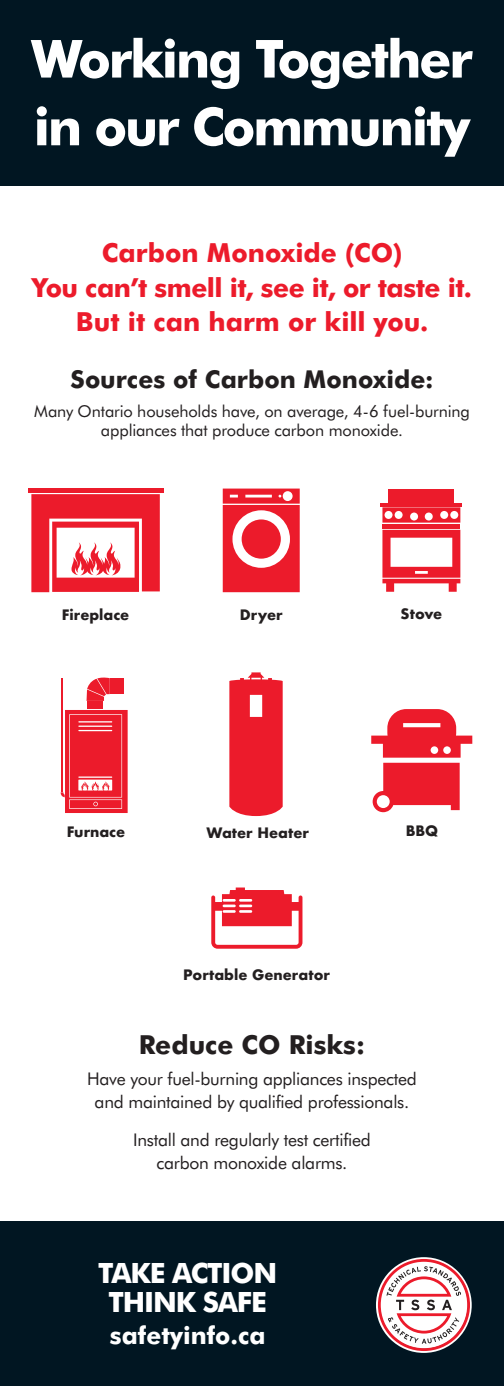
<style>
.page{position:relative;width:504px;height:1386px;background:#fff}
.page>*{position:absolute;margin:0;border:0;box-sizing:border-box;transform-origin:0 0}
.t1{font:700 52.5px "Futura BT";letter-spacing:-.04em;color:#fff}
.checkmarks{font:700 28px "Futura BT";letter-spacing:-.04em;color:#fff}
.t2{font:700 26.25px/34.5px "Futura BT";letter-spacing:-.005em;color:#ec1b2b;text-align:center}
.t3{font:700 26.25px "Futura BT";color:#231f20}
.t4{font:700 24.68px "Futura BT";color:#231f20}
.checkmarks-2{font:700 24.5px "Futura BT";color:#fff}
.t5{font:17.5px/22.8px "Futura BT";letter-spacing:-.015em;color:#231f20;text-align:center}
.t6{font:16.45px/19.8px "Futura BT";letter-spacing:-.005em;color:#231f20;text-align:center}
.t7{font:700 14px "Futura";color:#231f20}
</style>
<div class="page">
<div style="left:0;top:1222px;width:504px;height:164px;background:#011622"></div>
<div style="left:0;top:0;width:504px;height:185px;background:#011622"></div>
<svg style="left:376px;top:1257px;width:96px;height:96px"></svg>
<hr style="left:28px;top:489px;width:135px;height:4px;background:#ec1b2b">
<svg style="left:31px;top:494px;width:129px;height:98px"></svg>
<svg style="left:223px;top:489px;width:77px;height:103px"></svg>
<div style="left:88px;top:701px;width:15px;height:8px;background:#ec1b2b"></div>
<svg style="left:87px;top:677px;width:23px;height:24px"></svg>
<div style="left:110px;top:678px;width:14px;height:15px;background:#ec1b2b"></div>
<hr style="left:61px;top:678px;width:2px;height:114px;background:#ec1b2b">
<svg style="left:61px;top:710px;width:67px;height:103px;background:#ee3c49"></svg>
<div style="left:382px;top:524px;width:78px;height:5px;background:#ec1b2b"></div>
<hr style="left:381px;top:503px;width:81px;height:4px;background:#ec1b2b">
<div style="left:389px;top:489px;width:65px;height:14px;background:#ec1b2b"></div>
<svg style="left:382px;top:530px;width:78px;height:62px"></svg>
<svg style="left:382px;top:507px;width:78px;height:16px"></svg>
<svg style="left:229px;top:672px;width:54px;height:144px;background:#ee3341"></svg>
<svg style="left:211px;top:888px;width:91px;height:61px"></svg>
<svg style="left:371px;top:709px;width:101px;height:103px"></svg>
<p class="t1" style="left:31px;top:27px;width:443px">Working Together</p>
<p class="t1" style="left:34px;top:95px;width:438px">in our Community</p>
<p class="t2" style="left:32px;top:235px;width:441px">Carbon Monoxide (CO)<br>You can’t smell it, see it, or taste it.<br>But it can harm or kill you.</p>
<p class="t4" style="left:70px;top:364px;width:365px">Sources of Carbon Monoxide:</p>
<p class="t6" style="left:34px;top:400px;width:437px">Many Ontario households have, on average, 4-6 fuel-burning appliances that produce carbon monoxide.</p>
<p class="t7" style="left:62px;top:605px;width:69px">Fireplace</p>
<p class="t7" style="left:240px;top:605px;width:44px">Dryer</p>
<p class="t7" style="left:401px;top:604px;width:43px">Stove</p>
<p class="t7" style="left:67px;top:822px;width:60px">Furnace</p>
<p class="t7" style="left:207px;top:822px;width:104px">Water Heater</p>
<p class="t7" style="left:406px;top:821px;width:34px">BBQ</p>
<p class="t7" style="left:183px;top:965px;width:148px">Portable Generator</p>
<p class="t3" style="left:139px;top:1029px;width:228px">Reduce CO Risks:</p>
<p class="t5" style="left:87px;top:1067px;width:331px">Have your fuel-burning appliances inspected and maintained by qualified professionals.</p>
<p class="t5" style="left:133px;top:1128px;width:239px">Install and regularly test certified carbon monoxide alarms.</p>
<p class="checkmarks" style="left:98px;top:1256px;width:180px">TAKE ACTION</p>
<p class="checkmarks" style="left:109px;top:1285px;width:160px">THINK SAFE</p>
<p class="checkmarks-2" style="left:110px;top:1320px;width:157px">safetyinfo.ca</p>
</div>
